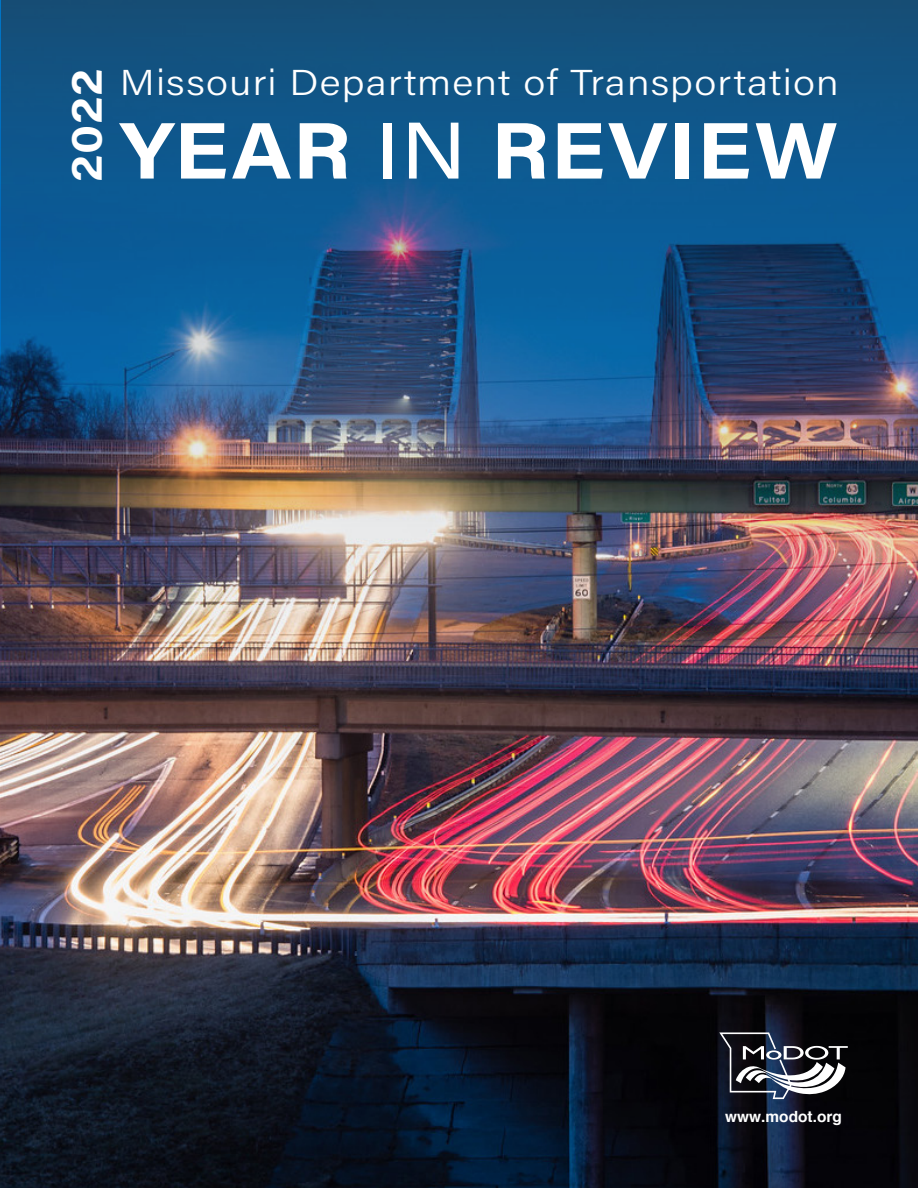
<style>
.page{position:relative;width:918px;height:1188px;background:#fff}
.page>*{position:absolute;margin:0;border:0;box-sizing:border-box;transform-origin:0 0}
.t1{font:700 80.25px "Acumin Pro";letter-spacing:.015em;color:#fff;scale:1.1 1}
.t2{font:700 42.9px "Acumin Pro";color:#fff;scale:1.1 1}
.t3{font:300 36px "Acumin Pro";letter-spacing:.03em;color:#fff;scale:1.13 1}
.t4{font:700 15.45px "Helvetica";color:#fff}
.s1{font-weight:400}
</style>
<div class="page">
<img style="left:1px;top:0;width:917px;height:1188px">
<svg style="left:719px;top:1032px;width:129px;height:67px"></svg>
<p class="t2" style="left:57px;top:182px;width:104px;rotate:-90deg">2022</p>
<p class="t3" style="left:120px;top:57px;width:638px">Missouri Department of Transportation</p>
<p class="t1" style="left:120px;top:94px;width:655px">YEAR <span class="s1">IN</span> REVIEW</p>
<p class="t4" style="left:725px;top:1107px;width:118px">www.modot.org</p>
</div>
